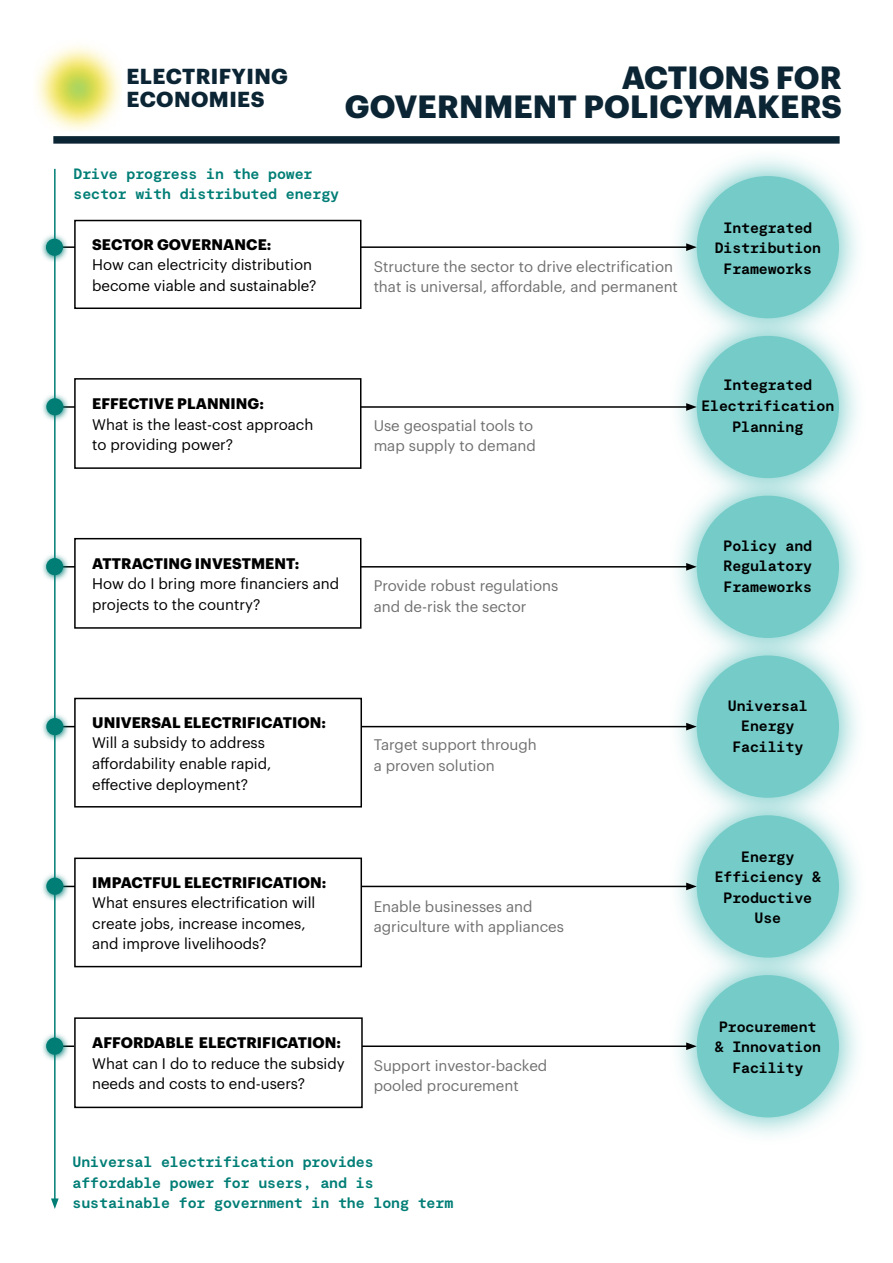
<style>
.page{position:relative;width:893px;height:1263px;background:#fff}
.page>*{position:absolute;margin:0;border:0;box-sizing:border-box;transform-origin:0 0}
.t1{font:700 31.5px/28.5px "Graphik";letter-spacing:.005em;color:#0b2534;text-align:right}
.t2{font:700 21.3px/22.6px "Graphik";letter-spacing:.02em;color:#0b2534}
.t3{font:15px/20.5px "Graphik";color:#000}
.t4{font:15px/20.5px "Graphik";color:#707070}
.t5{font:15px/20.5px "Moderat Mono Bold";letter-spacing:-.01em;color:#000;text-align:center}
.t6{font:15px/20.5px "Moderat Mono Bold";letter-spacing:-.01em;color:#007e76}
.t7{font:700 15px "Graphik";letter-spacing:.005em;color:#000}
</style>
<div class="page">
<svg style="left:678px;top:157px;width:180px;height:151px"></svg>
<div style="left:697px;top:176px;width:142px;height:142px;background:#74cbc8;border-radius:50%"></div>
<svg style="left:678px;top:308px;width:180px;height:160px"></svg>
<div style="left:697px;top:336px;width:142px;height:142px;background:#74cbc8;border-radius:50%"></div>
<svg style="left:669px;top:468px;width:189px;height:160px"></svg>
<div style="left:697px;top:496px;width:142px;height:142px;background:#74cbc8;border-radius:50%"></div>
<svg style="left:669px;top:628px;width:189px;height:159px"></svg>
<div style="left:697px;top:655px;width:142px;height:143px;background:#74cbc8;border-radius:50%"></div>
<svg style="left:669px;top:787px;width:189px;height:160px"></svg>
<div style="left:697px;top:815px;width:142px;height:142px;background:#74cbc8;border-radius:50%"></div>
<svg style="left:676px;top:947px;width:182px;height:189px"></svg>
<div style="left:697px;top:975px;width:142px;height:142px;background:#74cbc8;border-radius:50%"></div>
<div style="left:53px;top:136px;width:787px;height:8px;background:#0b2534"></div>
<hr style="left:54px;top:169px;width:2px;height:1032px;background:#007e76">
<svg style="left:51px;top:1198px;width:8px;height:11px"></svg>
<hr style="left:54px;top:246px;width:634px;height:2px;background:#000">
<svg style="left:686px;top:243px;width:11px;height:8px"></svg>
<hr style="left:54px;top:566px;width:634px;height:1px;background:#000">
<svg style="left:686px;top:563px;width:11px;height:8px"></svg>
<hr style="left:54px;top:886px;width:634px;height:1px;background:#000">
<svg style="left:686px;top:883px;width:11px;height:7px"></svg>
<hr style="left:54px;top:406px;width:634px;height:2px;background:#000">
<svg style="left:686px;top:403px;width:11px;height:8px"></svg>
<hr style="left:54px;top:726px;width:634px;height:1px;background:#000">
<svg style="left:686px;top:723px;width:11px;height:7px"></svg>
<hr style="left:54px;top:1045px;width:634px;height:2px;background:#000">
<svg style="left:686px;top:1042px;width:11px;height:8px"></svg>
<div style="left:75px;top:220px;width:286px;height:88px;background:#fff"></div>
<div style="left:74px;top:220px;width:287px;height:89px;border:2px solid #000"></div>
<div style="left:75px;top:539px;width:286px;height:89px;background:#fff"></div>
<div style="left:74px;top:538px;width:287px;height:91px;border:2px solid #000"></div>
<div style="left:75px;top:858px;width:286px;height:108px;background:#fff"></div>
<div style="left:74px;top:857px;width:288px;height:110px;border:2px solid #000"></div>
<div style="left:75px;top:379px;width:286px;height:89px;background:#fff"></div>
<div style="left:74px;top:378px;width:287px;height:91px;border:2px solid #000"></div>
<div style="left:75px;top:698px;width:286px;height:109px;background:#fff"></div>
<div style="left:74px;top:698px;width:288px;height:109px;border:2px solid #000"></div>
<div style="left:75px;top:1018px;width:287px;height:89px;background:#fff"></div>
<div style="left:74px;top:1017px;width:289px;height:91px;border:2px solid #000"></div>
<svg style="left:41px;top:233px;width:28px;height:29px"></svg>
<div style="left:46px;top:239px;width:17px;height:17px;background:#007e76;border-radius:50%"></div>
<svg style="left:42px;top:392px;width:28px;height:29px"></svg>
<div style="left:46px;top:398px;width:17px;height:17px;background:#007e76;border-radius:50%"></div>
<svg style="left:42px;top:552px;width:27px;height:29px"></svg>
<div style="left:46px;top:558px;width:17px;height:17px;background:#007e76;border-radius:50%"></div>
<svg style="left:42px;top:871px;width:28px;height:30px"></svg>
<div style="left:46px;top:878px;width:17px;height:17px;background:#007e76;border-radius:50%"></div>
<svg style="left:42px;top:712px;width:28px;height:29px"></svg>
<div style="left:46px;top:718px;width:17px;height:17px;background:#007e76;border-radius:50%"></div>
<svg style="left:42px;top:1031px;width:27px;height:30px"></svg>
<div style="left:46px;top:1037px;width:17px;height:18px;background:#007e76;border-radius:50%"></div>
<img style="left:36px;top:45px;width:85px;height:85px">
<h2 class="t2" style="left:126px;top:63px;width:163px">ELECTRIFYING<br>ECONOMIES</h2>
<h1 class="t1" style="left:345px;top:61px;width:499px">ACTIONS FOR<br>GOVERNMENT POLICYMAKERS</h1>
<p class="t6" style="left:74px;top:164px;width:267px">Drive progress in the power sector with distributed energy</p>
<p class="t7" style="left:92px;top:233px;width:181px">SECTOR GOVERNANCE:</p>
<p class="t3" style="left:92px;top:253px;width:226px">How can electricity distribution become viable and sustainable?</p>
<p class="t7" style="left:92px;top:392px;width:173px">EFFECTIVE PLANNING:</p>
<p class="t3" style="left:92px;top:413px;width:223px">What is the least-cost approach to providing power?</p>
<p class="t7" style="left:92px;top:552px;width:209px">ATTRACTING INVESTMENT:</p>
<p class="t3" style="left:92px;top:572px;width:249px">How do I bring more financiers and projects to the country?</p>
<p class="t4" style="left:374px;top:255px;width:306px">Structure the sector to drive electrification that is universal, affordable, and permanent</p>
<p class="t5" style="left:715px;top:218px;width:108px">Integrated<br>Distribution<br>Frameworks</p>
<p class="t4" style="left:374px;top:414px;width:164px">Use geospatial tools to map supply to demand</p>
<p class="t5" style="left:701px;top:376px;width:134px">Integrated<br>Electrification<br>Planning</p>
<p class="t4" style="left:374px;top:574px;width:186px">Provide robust regulations and de-risk the sector</p>
<p class="t5" style="left:723px;top:536px;width:90px;text-align:justify">Policy and Regulatory Frameworks</p>
<p class="t7" style="left:92px;top:711px;width:235px">UNIVERSAL ELECTRIFICATION:</p>
<p class="t3" style="left:92px;top:731px;width:181px">Will a subsidy to address affordability enable rapid, effective deployment?</p>
<p class="t7" style="left:92px;top:871px;width:236px">IMPACTFUL ELECTRIFICATION:</p>
<p class="t3" style="left:92px;top:891px;width:225px">What ensures electrification will create jobs, increase incomes, and improve livelihoods?</p>
<p class="t4" style="left:374px;top:733px;width:165px">Target support through a proven solution</p>
<p class="t4" style="left:374px;top:895px;width:192px">Enable businesses and agriculture with appliances</p>
<p class="t7" style="left:92px;top:1031px;width:250px">AFFORDABLE ELECTRIFICATION:</p>
<p class="t3" style="left:92px;top:1052px;width:254px">What can I do to reduce the subsidy needs and costs to end-users?</p>
<p class="t4" style="left:374px;top:1054px;width:175px">Support investor-backed pooled procurement</p>
<p class="t6" style="left:73px;top:1152px;width:382px">Universal electrification provides affordable power for users, and is sustainable for government in the long term</p>
<p class="t5" style="left:728px;top:696px;width:81px">Universal<br>Energy<br>Facility</p>
<p class="t5" style="left:715px;top:847px;width:108px">Energy<br>Efficiency &amp;<br>Productive<br>Use</p>
<p class="t5" style="left:715px;top:1017px;width:108px">Procurement &amp; Innovation<br>Facility</p>
</div>
